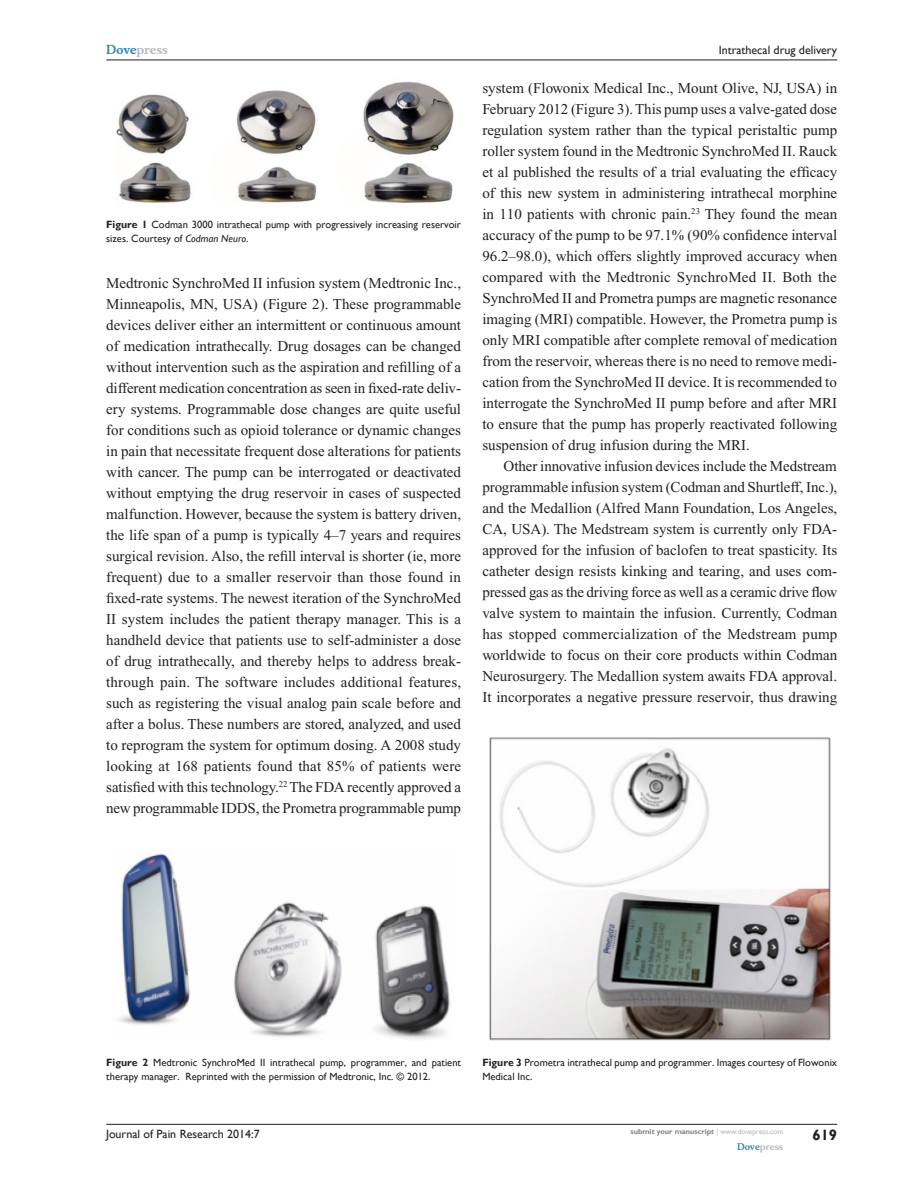
<style>
.page{position:relative;width:918px;height:1188px;background:#fff}
.page>*{position:absolute;margin:0;border:0;box-sizing:border-box;transform-origin:0 0}
.Tx{font:15px/21px "Times New Roman";color:#231f20;text-align:justify}
.t1{font:700 15px "Gill Sans";color:#231f20}
.t2{font:12px "Gill Sans";color:#231f20}
.t3{font:700 12px "Musee";color:#b8b9bc}
.FC{font:10.5px/13.5px "Gill Sans";color:#231f20}
.t4{font:700 9px "Musee";color:#b8b9bc}
.t5{font:700 7.5px "Gill Sans";color:#808285}
.s1{color:#3485ae}
.s2{font-weight:700}
.s3{font-style:italic}
.s4{font-weight:400;color:#b8b9bc}
</style>
<div class="page">
<hr style="left:106px;top:1124px;width:731px;height:1px;background:#231f20">
<hr style="left:106px;top:60px;width:731px;height:1px;background:#231f20">
<img style="left:116px;top:81px;width:338px;height:122px">
<img style="left:117px;top:853px;width:333px;height:186px">
<img style="left:489px;top:737px;width:342px;height:304px">
<p class="t3" style="left:106px;top:43px;width:63px"><span class="s1">Dove</span>press</p>
<p class="FC" style="left:106px;top:218px;width:356px"><span class="s2">Figure 1</span> Codman 3000 intrathecal pump with progressively increasing reservoir sizes. Courtesy of <span class="s3">Codman Neuro</span>.</p>
<p class="Tx" style="left:106px;top:273px;width:356px">Medtronic SynchroMed II infusion system (Medtronic Inc., Minneapolis, MN, USA) (Figure 2). These programmable devices deliver either an intermittent or continuous amount of medication intrathecally. Drug dosages can be changed without intervention such as the aspiration and refilling of a different medication concentration as seen in fixed-rate deliv&shy;ery systems. Programmable dose changes are quite useful for conditions such as opioid tolerance or dynamic changes in pain that necessitate frequent dose alterations for patients with cancer. The pump can be interrogated or deactivated without emptying the drug reservoir in cases of suspected malfunction. However, because the system is battery driven, the life span of a pump is typically 4–7 years and requires surgical revision. Also, the refill interval is shorter (ie, more frequent) due to a smaller reservoir than those found in fixed-rate systems. The newest iteration of the SynchroMed II system includes the patient therapy manager. This is a handheld device that patients use to self-administer a dose of drug intrathecally, and thereby helps to address break&shy;through pain. The software includes additional features, such as registering the visual analog pain scale before and after a bolus. These numbers are stored, analyzed, and used to reprogram the system for optimum dosing. A 2008 study looking at 168 patients found that 85% of patients were satisfied with this technology.<sup>22</sup> The FDA recently approved a new programmable IDDS, the Prometra programmable pump</p>
<p class="t2" style="left:719px;top:43px;width:120px">Intrathecal drug delivery</p>
<p class="Tx" style="left:482px;top:77px;width:356px">system (Flowonix Medical Inc., Mount Olive, NJ, USA) in February 2012 (Figure 3). This pump uses a valve-gated dose regulation system rather than the typical peristaltic pump roller system found in the Medtronic SynchroMed II. Rauck et al published the results of a trial evaluating the efficacy of this new system in administering intrathecal morphine in 110 patients with chronic pain.<sup>23</sup> They found the mean accuracy of the pump to be 97.1% (90% confidence interval 96.2–98.0), which offers slightly improved accuracy when compared with the Medtronic SynchroMed II. Both the SynchroMed II and Prometra pumps are magnetic resonance imaging (MRI) compatible. However, the Prometra pump is only MRI compatible after complete removal of medication from the reservoir, whereas there is no need to remove medi&shy;cation from the SynchroMed II device. It is recommended to interrogate the SynchroMed II pump before and after MRI to ensure that the pump has properly reactivated following suspension of drug infusion during the MRI.</p>
<p class="Tx" style="left:482px;top:455px;width:357px;text-indent:21px">Other innovative infusion devices include the Medstream programmable infusion system (Codman and Shurtleff, Inc.), and the Medallion (Alfred Mann Foundation, Los Angeles, CA, USA). The Medstream system is currently only FDA&shy;approved for the infusion of baclofen to treat spasticity. Its catheter design resists kinking and tearing, and uses com&shy;pressed gas as the driving force as well as a ceramic drive flow valve system to maintain the infusion. Currently, Codman has stopped commercialization of the Medstream pump worldwide to focus on their core products within Codman Neurosurgery. The Medallion system awaits FDA approval.<br>It incorporates a negative pressure reservoir, thus drawing</p>
<p class="FC" style="left:106px;top:1056px;width:356px"><span class="s2">Figure 2</span> Medtronic SynchroMed II intrathecal pump, programmer, and patient therapy manager. Reprinted with the permission of Medtronic, Inc. © 2012.</p>
<p class="FC" style="left:482px;top:1056px;width:356px"><span class="s2">Figure 3</span> Prometra intrathecal pump and programmer. Images courtesy of Flowonix<br>Medical Inc.</p>
<p class="t2" style="left:106px;top:1127px;width:155px">Journal of Pain Research 2014:7</p>
<p class="t5" style="left:631px;top:1127px;width:154px">submit your manuscript <span class="s4">| www.dovepress.com</span></p>
<p class="t4" style="left:737px;top:1141px;width:48px"><span class="s1">Dove</span>press</p>
<p class="t1" style="left:812px;top:1126px;width:26px">619</p>
</div>
